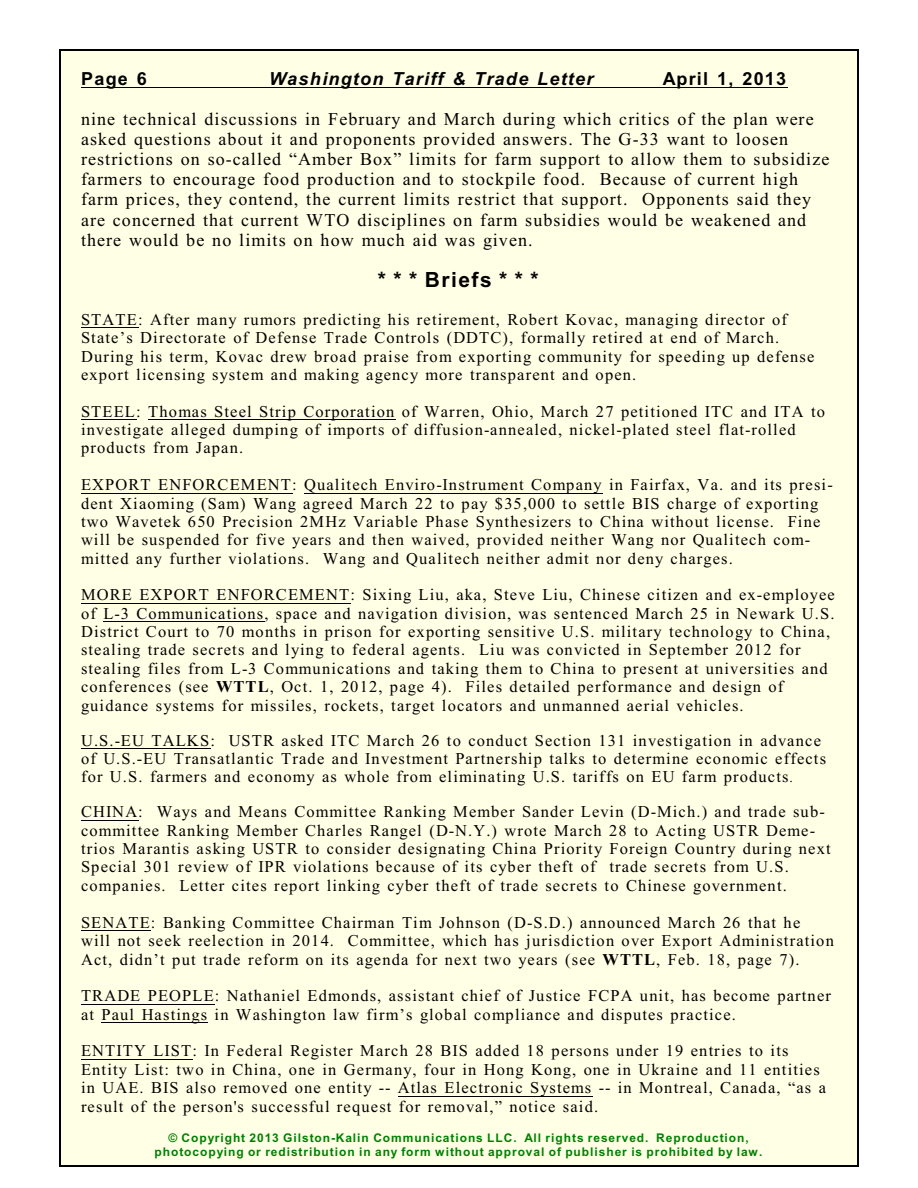
<style>
.page{position:relative;width:918px;height:1188px;background:#fff}
.page>*{position:absolute;margin:0;border:0;box-sizing:border-box;transform-origin:0 0}
.t1{font:700 21px "Arial";letter-spacing:.075em;color:#000}
.t2{font:18px/20.1px "Times New Roman";letter-spacing:.06em;color:#000}
.t3{font:italic 700 18px "Arial";letter-spacing:.075em;color:#000}
.t4{font:700 18px "Arial";letter-spacing:.075em;color:#000}
.t5{font:16.5px/18.3px "Times New Roman";letter-spacing:.07em;color:#000}
.t6{font:700 12px/13.4px "Arial";letter-spacing:.08em;color:#008000;text-align:center}
.s1{font-weight:700}
.s2{font-size:13.5px}
</style>
<div class="page">
<div style="left:59px;top:49px;width:800px;height:1117px;background:#ffffe6"></div>
<hr style="left:59px;top:49px;width:1px;height:1117px;background:#000">
<hr style="left:857px;top:49px;width:2px;height:1117px;background:#000">
<hr style="left:59px;top:49px;width:799px;height:1px;background:#000">
<hr style="left:59px;top:1165px;width:799px;height:1px;background:#000">
<hr style="left:81px;top:87px;width:707px;height:1px;background:#000">
<hr style="left:81px;top:327px;width:57px;height:1px;background:#000">
<hr style="left:81px;top:419px;width:55px;height:1px;background:#000">
<hr style="left:148px;top:419px;width:247px;height:1px;background:#000">
<hr style="left:81px;top:493px;width:211px;height:1px;background:#000">
<hr style="left:304px;top:493px;width:299px;height:1px;background:#000">
<hr style="left:81px;top:603px;width:269px;height:1px;background:#000">
<hr style="left:103px;top:621px;width:161px;height:1px;background:#000">
<hr style="left:81px;top:748px;width:129px;height:1px;background:#000">
<hr style="left:81px;top:820px;width:57px;height:1px;background:#000">
<hr style="left:81px;top:930px;width:70px;height:1px;background:#000">
<hr style="left:81px;top:1004px;width:134px;height:1px;background:#000">
<hr style="left:102px;top:1022px;width:106px;height:1px;background:#000">
<hr style="left:81px;top:1059px;width:111px;height:1px;background:#000">
<hr style="left:398px;top:1096px;width:195px;height:1px;background:#000">
<p class="t4" style="left:81px;top:72px;width:67px">Page 6</p>
<p class="t3" style="left:269px;top:72px;width:326px">Washington Tariff &amp; Trade Letter</p>
<p class="t4" style="left:663px;top:72px;width:125px">April 1, 2013</p>
<p class="t2" style="left:81px;top:110px;width:750px">nine technical discussions in February and March during which critics of the plan were asked questions about it and proponents provided answers. The G-33 want to loosen restrictions on so-called “Amber Box” limits for farm support to allow them to subsidize farmers to encourage food production and to stockpile food. Because of current high farm prices, they contend, the current limits restrict that support. Opponents said they are concerned that current WTO disciplines on farm subsidies would be weakened and there would be no limits on how much aid was given.</p>
<p class="t1" style="left:378px;top:272px;width:162px">* * * Briefs * * *</p>
<p class="t5" style="left:81px;top:312px;width:735px">STATE: After many rumors predicting his retirement, Robert Kovac, managing director of State’s Directorate of Defense Trade Controls (DDTC), formally retired at end of March.<br>During his term, Kovac drew broad praise from exporting community for speeding up defense export licensing system and making agency more transparent and open.</p>
<p class="t5" style="left:81px;top:404px;width:746px">STEEL: Thomas Steel Strip Corporation of Warren, Ohio, March 27 petitioned ITC and ITA to investigate alleged dumping of imports of diffusion-annealed, nickel-plated steel flat-rolled products from Japan.</p>
<p class="t5" style="left:81px;top:477px;width:753px">EXPORT ENFORCEMENT: Qualitech Enviro-Instrument Company in Fairfax, Va. and its presi&shy;dent Xiaoming (Sam) Wang agreed March 22 to pay $35,000 to settle BIS charge of exporting two Wavetek 650 Precision 2MHz Variable Phase Synthesizers to China without license. Fine will be suspended for five years and then waived, provided neither Wang nor Qualitech com&shy;mitted any further violations. Wang and Qualitech neither admit nor deny charges.</p>
<p class="t5" style="left:81px;top:587px;width:755px">MORE EXPORT ENFORCEMENT: Sixing Liu, aka, Steve Liu, Chinese citizen and ex-employee of L-3 Communications, space and navigation division, was sentenced March 25 in Newark U.S.<br>District Court to 70 months in prison for exporting sensitive U.S. military technology to China, stealing trade secrets and lying to federal agents. Liu was convicted in September 2012 for stealing files from L-3 Communications and taking them to China to present at universities and conferences (see <span class="s1">WTTL</span>, Oct. 1, 2012, page 4). Files detailed performance and design of guidance systems for missiles, rockets, target locators and unmanned aerial vehicles.</p>
<p class="t5" style="left:81px;top:733px;width:747px">U.S.-EU TALKS: USTR asked ITC March 26 to conduct Section 131 investigation in advance of U.S.-EU Transatlantic Trade and Investment Partnership talks to determine economic effects for U.S. farmers and economy as whole from eliminating U.S. tariffs on EU farm products<span class="s2">.</span></p>
<p class="t5" style="left:81px;top:804px;width:751px">CHINA: Ways and Means Committee Ranking Member Sander Levin (D-Mich.) and trade sub&shy;committee Ranking Member Charles Rangel (D-N.Y.) wrote March 28 to Acting USTR Deme&shy;trios Marantis asking USTR to consider designating China Priority Foreign Country during next Special 301 review of IPR violations because of its cyber theft of trade secrets from U.S. companies. Letter cites report linking cyber theft of trade secrets to Chinese government.</p>
<p class="t5" style="left:81px;top:914px;width:754px">SENATE: Banking Committee Chairman Tim Johnson (D-S.D.) announced March 26 that he<br>will not seek reelection in 2014. Committee, which has jurisdiction over Export Administration<br>Act, didn’t put trade reform on its agenda for next two years (see <span class="s1">WTTL</span>, Feb. 18, page 7).</p>
<p class="t5" style="left:81px;top:988px;width:752px">TRADE PEOPLE: Nathaniel Edmonds, assistant chief of Justice FCPA unit, has become partner at Paul Hastings in Washington law firm’s global compliance and disputes practice.</p>
<p class="t5" style="left:81px;top:1043px;width:747px">ENTITY LIST: In Federal Register March 28 BIS added 18 persons under 19 entries to its Entity List: two in China, one in Germany, four in Hong Kong, one in Ukraine and 11 entities in UAE. BIS also removed one entity -- Atlas Electronic Systems -- in Montreal, Canada, “as a result of the person's successful request for removal,” notice said.</p>
<p class="t6" style="left:155px;top:1133px;width:609px">© Copyright 2013 Gilston-Kalin Communications LLC. All rights reserved. Reproduction, photocopying or redistribution in any form without approval of publisher is prohibited by law.</p>
</div>
